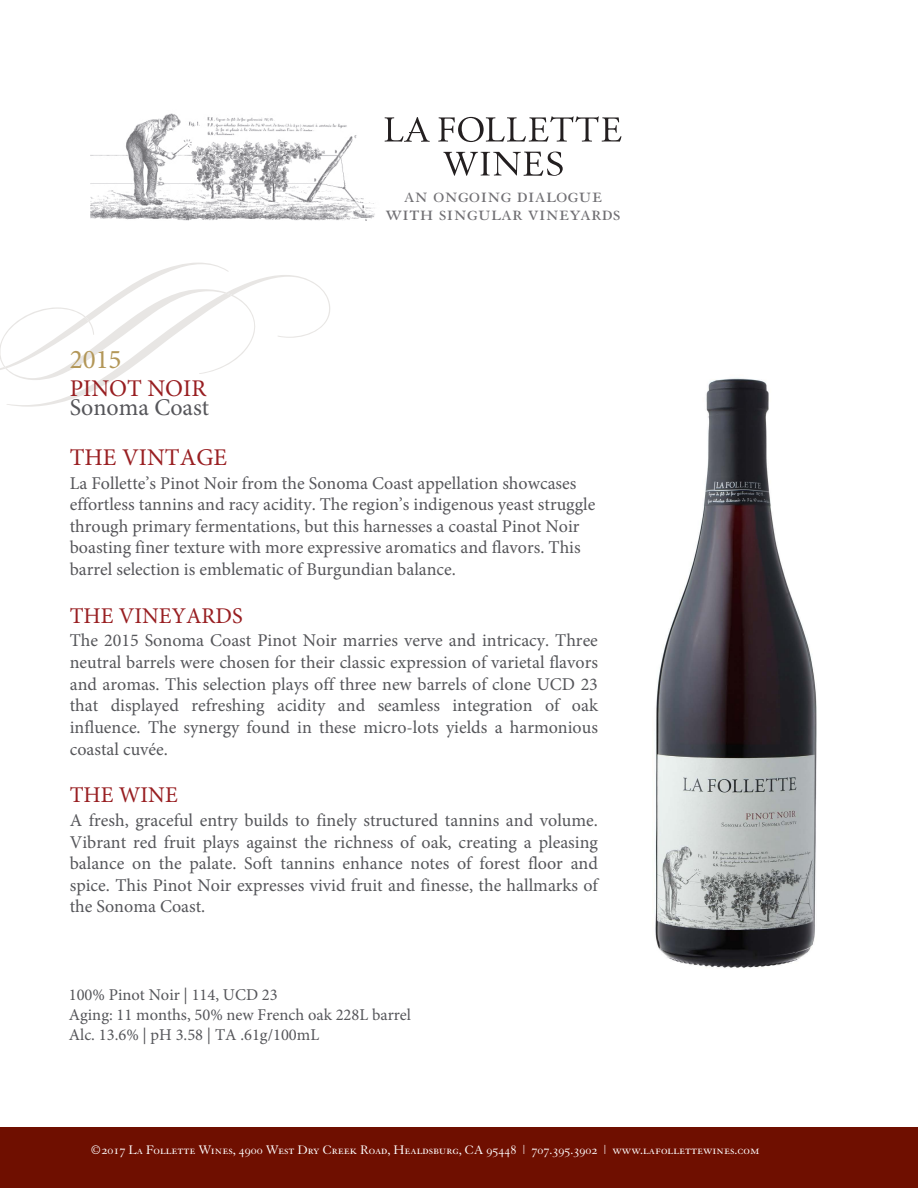
<style>
.page{position:relative;width:918px;height:1188px;background:#fff}
.page>*{position:absolute;margin:0;border:0;box-sizing:border-box;transform-origin:0 0}
.t1{font:27px "Minion Pro";color:#b39758}
.t2{font:24px "Minion Pro";color:#56565a}
.t3{font:24px "Minion Pro";color:#991f22}
.t4{font:24px "Minion Pro";color:#981e21}
.t5{font:23.85px/17.9px "Granjon SC";color:#717074;text-align:center}
.t6{font:22.5px "Minion Pro";color:#981e21}
.t7{font:18px/21.6px "Minion Pro";color:#55565a;text-align:justify}
.t8{font:18px/21.6px "Minion Pro";color:#56565a}
.t9{font:16.5px/19.8px "Minion Pro";color:#55565a}
.t10{font:13.5px "Granjon SC";color:#fff}
</style>
<div class="page">
<svg style="left:0;top:263px;width:330px;height:144px"></svg>
<img style="left:91px;top:113px;width:294px;height:108px">
<svg style="left:438px;top:116px;width:183px;height:26px"></svg>
<svg style="left:385px;top:117px;width:45px;height:25px"></svg>
<svg style="left:443px;top:152px;width:120px;height:24px"></svg>
<div style="left:0;top:1127px;width:918px;height:61px;background:#6f0f00"></div>
<img style="left:655px;top:378px;width:162px;height:590px">
<h3 class="t5" style="left:385px;top:187px;width:237px">an ongoing dialogue with singular vineyards</h3>
<h1 class="t1" style="left:70px;top:342px;width:53px">2015</h1>
<h2 class="t4" style="left:70px;top:372px;width:138px">PINOT NOIR</h2>
<h2 class="t2" style="left:70px;top:391px;width:141px">Sonoma Coast</h2>
<h2 class="t3" style="left:70px;top:441px;width:159px">THE VINTAGE</h2>
<p class="t8" style="left:70px;top:472px;width:527px">La Follette’s Pinot Noir from the Sonoma Coast appellation showcases effortless tannins and racy acidity. The region’s indigenous yeast struggle through primary fermentations, but this harnesses a coastal Pinot Noir boasting finer texture with more expressive aromatics and flavors. This barrel selection is emblematic of Burgundian balance.</p>
<p class="t6" style="left:70px;top:601px;width:174px">THE VINEYARDS</p>
<p class="t7" style="left:70px;top:630px;width:530px">The 2015 Sonoma Coast Pinot Noir marries verve and intricacy. Three neutral barrels were chosen for their classic expression of varietal flavors and aromas. This selection plays off three new barrels of clone UCD 23 that displayed refreshing acidity and seamless integration of oak influence. The synergy found in these micro-lots yields a harmonious coastal cuvée.</p>
<p class="t6" style="left:70px;top:780px;width:110px">THE WINE</p>
<p class="t7" style="left:70px;top:809px;width:530px">A fresh, graceful entry builds to finely structured tannins and volume.<br>Vibrant red fruit plays against the richness of oak, creating a pleasing balance on the palate. Soft tannins enhance notes of forest floor and spice. This Pinot Noir expresses vivid fruit and finesse, the hallmarks of the Sonoma Coast.</p>
<p class="t9" style="left:69px;top:985px;width:344px">100% Pinot Noir | 114, UCD 23<br>Aging: 11 months, 50% new French oak 228L barrel<br>Alc. 13.6% | pH 3.58 | TA .61g/100mL</p>
<p class="t10" style="left:91px;top:1143px;width:670px">©2017 La Follette Wines, 4900 West Dry Creek Road, Healdsburg, CA 95448 | 707.395.3902 | www.lafollettewines.com</p>
</div>
